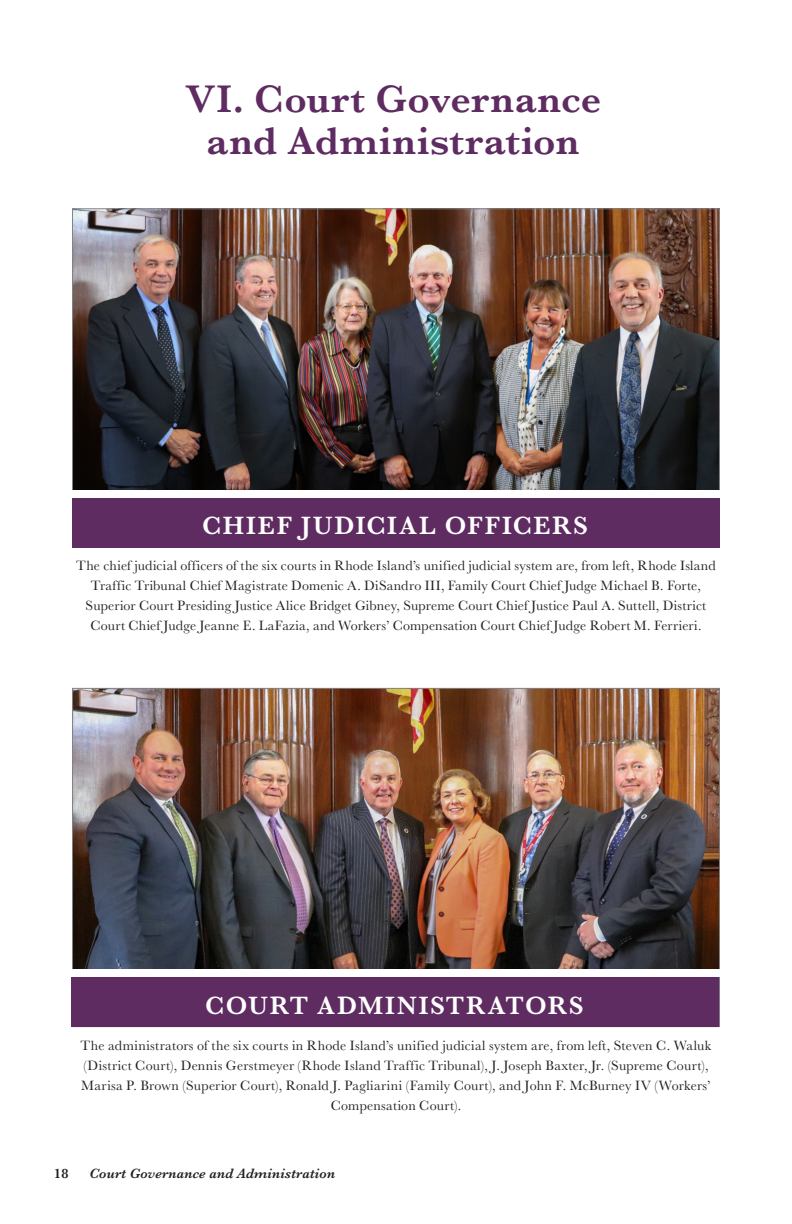
<style>
.page{position:relative;width:792px;height:1224px;background:#fff}
.page>*{position:absolute;margin:0;border:0;box-sizing:border-box;transform-origin:0 0}
.t1{font:600 40px "Baskerville";letter-spacing:.015em;color:#5f2c62}
.t2{font:600 26px "Baskerville";letter-spacing:.065em;color:#fff}
.t3{font:14px/20px "Baskerville";letter-spacing:.02em;color:#231f20;text-align:center}
.t4{font:italic 600 14px "Baskerville";letter-spacing:.01em;color:#231f20}
.t5{font:600 14px "Baskerville";color:#231f20}
</style>
<div class="page">
<img style="left:74px;top:211px;width:644px;height:279px">
<img style="left:74px;top:690px;width:644px;height:279px">
<div style="left:72px;top:497px;width:648px;height:50px;background:#5f2c62"></div>
<div style="left:72px;top:977px;width:647px;height:50px;background:#5f2c62"></div>
<p class="t1" style="left:185px;top:71px;width:418px">VI. Court Governance</p>
<p class="t1" style="left:207px;top:113px;width:374px">and Administration</p>
<p class="t2" style="left:202px;top:507px;width:387px">CHIEF JUDICIAL OFFICERS</p>
<p class="t3" style="left:76px;top:556px;width:641px">The chief judicial officers of the six courts in Rhode Island’s unified judicial system are, from left, Rhode Island Traffic Tribunal Chief Magistrate Domenic A. DiSandro III, Family Court Chief Judge Michael B. Forte, Superior Court Presiding Justice Alice Bridget Gibney, Supreme Court Chief Justice Paul A. Suttell, District Court Chief Judge Jeanne E. LaFazia, and Workers’ Compensation Court Chief Judge Robert M. Ferrieri.</p>
<p class="t2" style="left:205px;top:987px;width:380px">COURT ADMINISTRATORS</p>
<p class="t3" style="left:81px;top:1035px;width:632px">The administrators of the six courts in Rhode Island’s unified judicial system are, from left, Steven C. Waluk (District Court), Dennis Gerstmeyer (Rhode Island Traffic Tribunal), J. Joseph Baxter, Jr. (Supreme Court), Marisa P. Brown (Superior Court), Ronald J. Pagliarini (Family Court), and John F. McBurney IV (Workers’ Compensation Court).</p>
<p class="t5" style="left:54px;top:1164px;width:16px">18</p>
<p class="t4" style="left:89px;top:1164px;width:247px">Court Governance and Administration</p>
</div>
